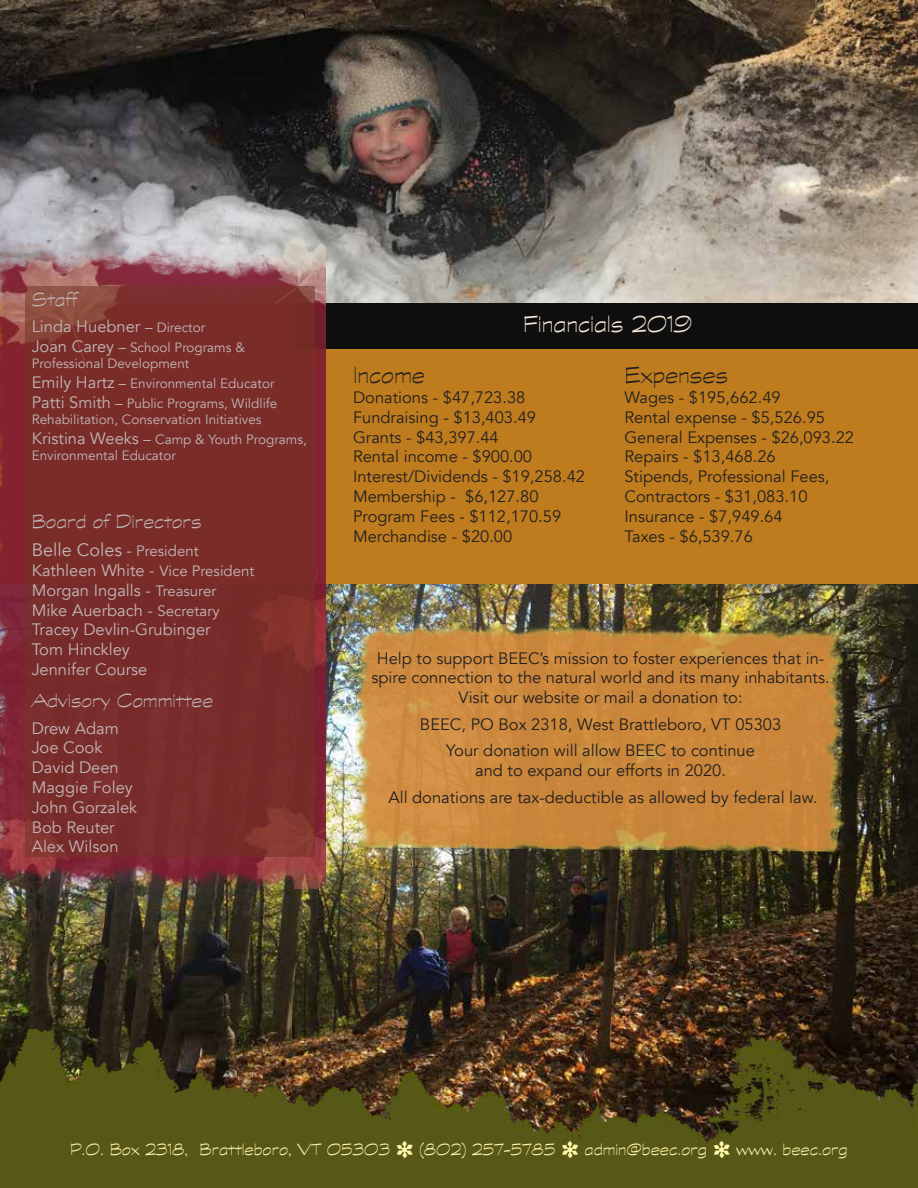
<style>
.page{position:relative;width:918px;height:1188px;background:#fff}
.page>*{position:absolute;margin:0;border:0;box-sizing:border-box;transform-origin:0 0}
.t1{font:300 25.5px "Graphite";color:#f7e9d8}
.t2{font:300 25.5px "Graphite";color:#231f20}
.t3{font:300 21px "Graphite";color:#c1b7b6}
.t4{font:300 18px "Graphite";color:#fff8aa}
.t5{font:18px "Avenir";color:#c1b7b6}
.t6{font:16.5px/19.8px "Avenir";color:#231f20;text-align:center}
.t7{font:16.5px/19.8px "Avenir";color:#c1b7b6}
.t8{font:13.5px/19.8px "Avenir";color:#c1b7b6}
.s1{font-size:15px}
.s2{font-size:13.5px}
.s3{font-size:16.5px}
</style>
<div class="page">
<div style="left:0;top:285px;width:918px;height:381px;background:#be7c1e"></div>
<div style="left:298px;top:301px;width:620px;height:47px;background:#0e0e0e"></div>
<img style="left:0;top:0;width:918px;height:302px">
<img style="left:0;top:584px;width:918px;height:604px">
<img style="left:0;top:238px;width:325px;height:650px">
<div style="left:26px;top:286px;width:289px;height:571px;background:#7a2c28"></div>
<img style="left:0;top:996px;width:918px;height:68px">
<img style="left:355px;top:621px;width:491px;height:231px">
<svg style="left:397px;top:1141px;width:16px;height:20px"></svg>
<svg style="left:562px;top:1141px;width:16px;height:20px"></svg>
<svg style="left:714px;top:1141px;width:15px;height:20px"></svg>
<p class="t3" style="left:32px;top:286px;width:47px">Staff</p>
<p class="t7" style="left:32px;top:317px;width:175px">Linda Huebner <span class="s1">–</span> <span class="s2">Director</span></p>
<p class="t8" style="left:32px;top:340px;width:215px;line-height:16.2px"><span class="s3">Joan Carey</span> <span class="s1">–</span> School Programs &amp;<br>Professional Development</p>
<p class="t8" style="left:32px;top:374px;width:247px"><span class="s3">Emily Hartz</span> <span class="s1">–</span> Environmental Educator<br><span class="s3">Patti Smith</span> <span class="s1">–</span> Public Programs, Wildlife</p>
<p class="t8" style="left:32px;top:410px;width:277px">Rehabilitation, Conservation Initiatives<br><span class="s3">Kristina Weeks</span> <span class="s1">–</span> Camp &amp; Youth Programs,</p>
<p class="t8" style="left:32px;top:446px;width:146px">Environmental Educator</p>
<p class="t3" style="left:32px;top:508px;width:171px">Board of Directors</p>
<p class="t5" style="left:32px;top:538px;width:169px">Belle Coles <span class="s3">-</span> <span class="s1">President</span></p>
<p class="t7" style="left:32px;top:561px;width:224px">Kathleen White - <span class="s1">Vice President<br></span>Morgan Ingalls - <span class="s1">Treasurer<br></span>Mike Auerbach - <span class="s1">Secretary<br></span>Tracey Devlin-Grubinger<br>Tom Hinckley<br>Jennifer Course</p>
<p class="t3" style="left:32px;top:687px;width:183px">Advisory Committee</p>
<p class="t7" style="left:32px;top:718px;width:107px">Drew Adam<br>Joe Cook<br>David Deen<br>Maggie Foley<br>John Gorzalek<br>Bob Reuter<br>Alex Wilson</p>
<h1 class="t1" style="left:523px;top:308px;width:171px">Financials 2019</h1>
<h1 class="t2" style="left:353px;top:360px;width:74px">Income</h1>
<p class="t6" style="left:353px;top:388px;width:234px;text-align:left">Donations - $47,723.38<br>Fundraising - $13,403.49<br>Grants - $43,397.44<br>Rental income - $900.00<br>Interest/Dividends - $19,258.42<br>Membership - $6,127.80<br>Program Fees - $112,170.59<br>Merchandise - $20.00</p>
<h1 class="t2" style="left:624px;top:360px;width:105px">Expenses</h1>
<p class="t6" style="left:624px;top:388px;width:231px;text-align:left">Wages - $195,662.49<br>Rental expense - $5,526.95<br>General Expenses - $26,093.22<br>Repairs - $13,468.26<br>Stipends, Professional Fees,<br>Contractors - $31,083.10<br>Insurance - $7,949.64<br>Taxes - $6,539.76</p>
<p class="t6" style="left:372px;top:648px;width:460px">Help to support BEEC’s mission to foster experiences that in&shy;spire connection to the natural world and its many inhabitants.<br>Visit our website or mail a donation to:</p>
<p class="t6" style="left:420px;top:711px;width:363px;line-height:26.5px">BEEC, PO Box 2318, West Brattleboro, VT 05303<br>Your donation will allow BEEC to continue</p>
<p class="t6" style="left:388px;top:758px;width:430px;line-height:26.5px">and to expand our efforts in 2020.<br>All donations are tax-deductible as allowed by federal law.</p>
<p class="t4" style="left:70px;top:1138px;width:322px">P.O. Box 2318, Brattleboro, VT 05303</p>
<p class="t4" style="left:419px;top:1138px;width:138px">(802) 257-5785</p>
<p class="t4" style="left:585px;top:1138px;width:124px">admin@beec.org</p>
<p class="t4" style="left:736px;top:1138px;width:113px">www. beec.org</p>
<p class="t4" style="left:70px;top:1141px;width:322px">P.O. Box 2318, Brattleboro, VT 05303</p>
<p class="t4" style="left:419px;top:1141px;width:138px">(802) 257-5785</p>
<p class="t4" style="left:585px;top:1141px;width:124px">admin@beec.org</p>
<p class="t4" style="left:736px;top:1141px;width:113px">www. beec.org</p>
</div>
